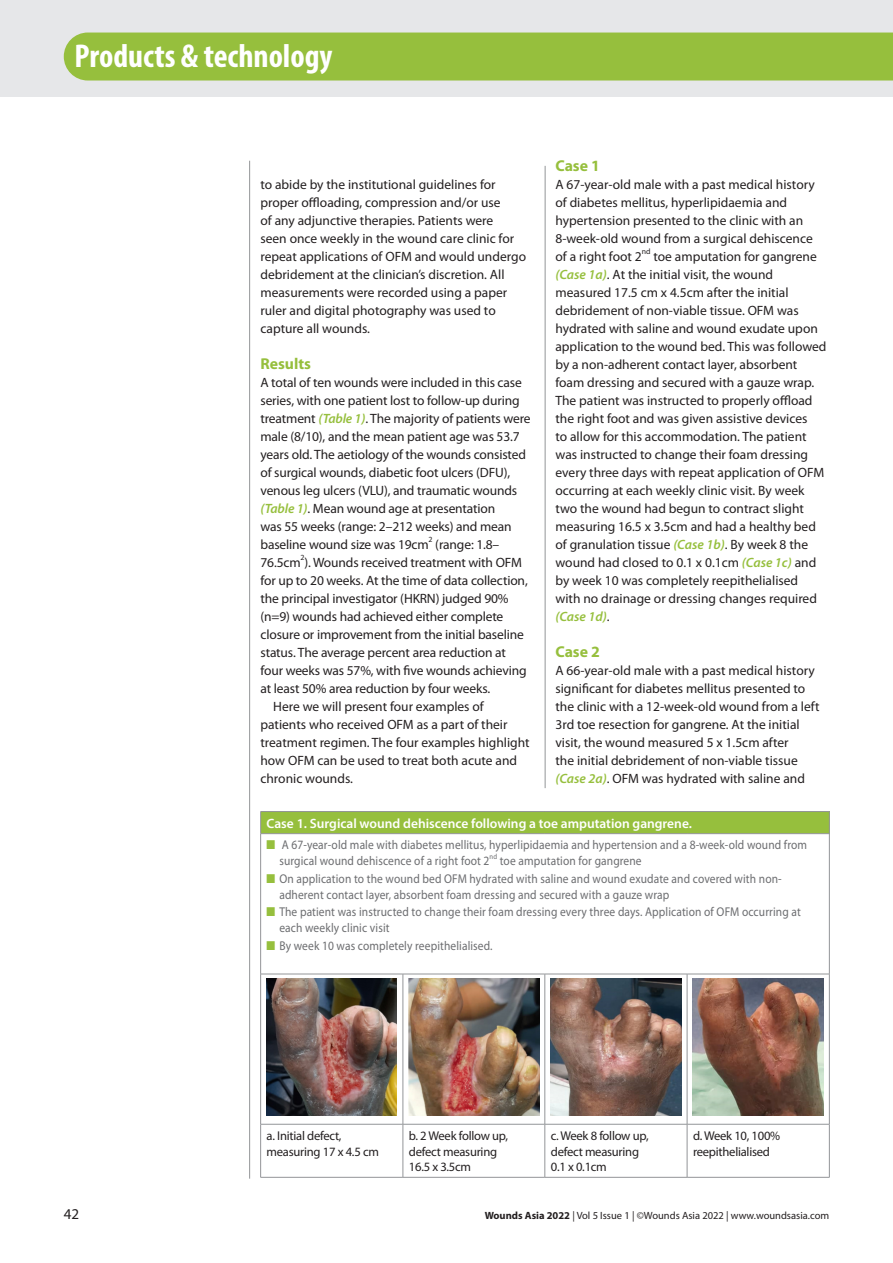
<style>
.page{position:relative;width:893px;height:1263px;background:#fff}
.page>*{position:absolute;margin:0;border:0;box-sizing:border-box;transform-origin:0 0}
.t1{font:700 condensed 33.15px "Myriad Pro";color:#fff}
.A-HEAD_CROSS_HEAD{font:700 15.75px "Myriad Pro";color:#96bf3d}
.t2{font:15px "Myriad Pro";color:#231f20}
.BODY{font:13.5px/18px "Myriad Pro";color:#231f20}
.BODY_INDENT{font:13.5px/18px "Myriad Pro";color:#231f20}
.PAGE_POINTS_PAPERS{font:600 13.5px "Myriad Pro";color:#fff}
.t3{font:12.75px/15.8px "Myriad Pro";letter-spacing:.01em;color:#6c6d70;scale:.9 1}
.TABLE_BOX_BULLETTS{font:12.75px/15.8px "Myriad Pro";letter-spacing:-.02em;color:#231f20}
.t4{font:10.5px "Myriad Pro";color:#231f20}
.BODY-2{font:7.8px "Myriad Pro";color:#231f20}
.t5{font:7.5px "Myriad Pro";color:#6c6d70;scale:.9 1}
.s1{font-weight:600;font-style:italic;color:#96bf3d}
.s2{color:#96bf3d}
.s3{font-weight:700}
</style>
<div class="page">
<div style="left:0;top:0;width:893px;height:97px;background:#e6e7e9"></div>
<div style="left:64px;top:33px;width:829px;height:48px;background:#96bf3d"></div>
<hr style="left:249px;top:161px;width:1px;height:1018px;background:#939598">
<hr style="left:545px;top:166px;width:1px;height:622px;background:#939598">
<div style="left:261px;top:811px;width:568px;height:23px;background:#96bf3d"></div>
<svg style="left:261px;top:834px;width:568px;height:343px"></svg>
<hr style="left:260px;top:811px;width:143px;height:1px;background:#939598">
<svg style="left:260px;top:812px;width:1px;height:21px"></svg>
<hr style="left:403px;top:811px;width:142px;height:1px;background:#939598">
<hr style="left:545px;top:811px;width:142px;height:1px;background:#939598">
<hr style="left:687px;top:811px;width:142px;height:1px;background:#939598">
<svg style="left:829px;top:812px;width:1px;height:21px"></svg>
<hr style="left:260px;top:833px;width:143px;height:1px;background:#939598">
<hr style="left:260px;top:834px;width:1px;height:140px;background:#939598">
<hr style="left:403px;top:833px;width:142px;height:1px;background:#939598">
<hr style="left:545px;top:833px;width:142px;height:1px;background:#939598">
<hr style="left:687px;top:833px;width:142px;height:1px;background:#939598">
<hr style="left:829px;top:834px;width:1px;height:140px;background:#939598">
<hr style="left:260px;top:974px;width:143px;height:1px;background:#939598">
<hr style="left:260px;top:974px;width:1px;height:150px;background:#939598">
<hr style="left:403px;top:974px;width:142px;height:1px;background:#939598">
<hr style="left:403px;top:974px;width:1px;height:150px;background:#939598">
<hr style="left:545px;top:974px;width:142px;height:1px;background:#939598">
<hr style="left:545px;top:974px;width:1px;height:150px;background:#939598">
<hr style="left:687px;top:974px;width:142px;height:1px;background:#939598">
<hr style="left:687px;top:974px;width:1px;height:150px;background:#939598">
<hr style="left:829px;top:974px;width:1px;height:150px;background:#939598">
<hr style="left:260px;top:1124px;width:143px;height:1px;background:#939598">
<hr style="left:260px;top:1124px;width:1px;height:53px;background:#939598">
<hr style="left:403px;top:1124px;width:142px;height:1px;background:#939598">
<hr style="left:403px;top:1124px;width:1px;height:53px;background:#939598">
<hr style="left:545px;top:1124px;width:142px;height:1px;background:#939598">
<hr style="left:545px;top:1124px;width:1px;height:53px;background:#939598">
<hr style="left:687px;top:1124px;width:142px;height:1px;background:#939598">
<hr style="left:687px;top:1124px;width:1px;height:53px;background:#939598">
<hr style="left:829px;top:1124px;width:1px;height:53px;background:#939598">
<hr style="left:260px;top:1177px;width:143px;height:1px;background:#939598">
<hr style="left:403px;top:1177px;width:142px;height:1px;background:#939598">
<hr style="left:545px;top:1177px;width:142px;height:1px;background:#939598">
<hr style="left:687px;top:1177px;width:142px;height:1px;background:#939598">
<img style="left:266px;top:979px;width:131px;height:137px">
<img style="left:408px;top:979px;width:131px;height:137px">
<img style="left:551px;top:979px;width:131px;height:137px">
<img style="left:693px;top:979px;width:131px;height:137px">
<h1 class="t1" style="left:74px;top:35px;width:260px">Products &amp; technology</h1>
<p class="A-HEAD_CROSS_HEAD" style="left:555px;top:155px;width:46px">Case 1</p>
<p class="BODY" style="left:555px;top:175px;width:261px">A 67-year-old male with a past medical history of diabetes mellitus, hyperlipidaemia and hypertension presented to the clinic with an 8-week-old wound from a surgical dehiscence of a right foot 2</p>
<p class="BODY" style="left:260px;top:175px;width:267px">to abide by the institutional guidelines for proper offloading, compression and/or use<br>of any adjunctive therapies. Patients were<br>seen once weekly in the wound care clinic for repeat applications of OFM and would undergo debridement at the clinician’s discretion. All measurements were recorded using a paper ruler and digital photography was used to capture all wounds.</p>
<p class="A-HEAD_CROSS_HEAD" style="left:260px;top:353px;width:52px">Results</p>
<p class="BODY" style="left:260px;top:373px;width:272px">A total of ten wounds were included in this case series, with one patient lost to follow-up during treatment <span class="s1">(Table 1)</span>. The majority of patients were male (8/10), and the mean patient age was 53.7 years old. The aetiology of the wounds consisted of surgical wounds, diabetic foot ulcers (DFU), venous leg ulcers (VLU), and traumatic wounds <span class="s1">(Table 1)</span>. Mean wound age at presentation<br>was 55 weeks (range: 2–212 weeks) and mean baseline wound size was 19cm</p>
<p class="BODY-2" style="left:642px;top:246px;width:10px">nd</p>
<p class="BODY" style="left:555px;top:247px;width:273px;text-indent:98px">toe amputation for gangrene <span class="s1">(Case 1a)</span>. At the initial visit, the wound measured 17.5 cm x 4.5cm after the initial debridement of non-viable tissue. OFM was hydrated with saline and wound exudate upon application to the wound bed. This was followed by a non-adherent contact layer, absorbent foam dressing and secured with a gauze wrap.<br>The patient was instructed to properly offload the right foot and was given assistive devices<br>to allow for this accommodation. The patient was instructed to change their foam dressing every three days with repeat application of OFM occurring at each weekly clinic visit. By week</p>
<p class="BODY" style="left:555px;top:499px;width:263px">two the wound had begun to contract slight measuring 16.5 x 3.5cm and had a healthy bed of granulation tissue <span class="s1">(Case 1b)</span>. By week 8 the wound had closed to 0.1 x 0.1cm <span class="s1">(Case 1c)</span> and by week 10 was completely reepithelialised with no drainage or dressing changes required <span class="s1">(Case 1d)</span>.</p>
<p class="A-HEAD_CROSS_HEAD" style="left:555px;top:641px;width:46px">Case 2</p>
<p class="BODY" style="left:555px;top:661px;width:265px">A 66-year-old male with a past medical history significant for diabetes mellitus presented to the clinic with a 12-week-old wound from a left 3rd toe resection for gangrene. At the initial visit, the wound measured 5 x 1.5cm after<br>the initial debridement of non-viable tissue <span class="s1">(Case 2a)</span>. OFM was hydrated with saline and</p>
<p class="PAGE_POINTS_PAPERS" style="left:267px;top:814px;width:427px">Case 1. Surgical wound dehiscence following a toe amputation gangrene.</p>
<p class="t3" style="left:279px;top:837px;width:588px;text-indent:-13px"><span class="s2">■</span> A 67-year-old male with diabetes mellitus, hyperlipidaemia and hypertension and a 8-week-old wound from surgical wound dehiscence of a right foot 2</p>
<p class="BODY-2" style="left:429px;top:534px;width:6px">2</p>
<p class="BODY" style="left:260px;top:535px;width:263px;text-indent:175px">(range: 1.8–<br>76.5cm ). Wounds received treatment with OFM</p>
<p class="BODY-2" style="left:301px;top:552px;width:6px">2</p>
<p class="BODY" style="left:260px;top:571px;width:269px">for up to 20 weeks. At the time of data collection, the principal investigator (HKRN) judged 90% (n=9) wounds had achieved either complete closure or improvement from the initial baseline status. The average percent area reduction at four weeks was 57%, with five wounds achieving at least 50% area reduction by four weeks.</p>
<p class="BODY_INDENT" style="left:260px;top:697px;width:271px;text-indent:13px">Here we will present four examples of patients who received OFM as a part of their treatment regimen. The four examples highlight how OFM can be used to treat both acute and chronic wounds.</p>
<p class="t5" style="left:490px;top:851px;width:10px">nd</p>
<p class="t3" style="left:500px;top:853px;width:159px">toe amputation for gangrene</p>
<p class="t3" style="left:279px;top:870px;width:560px;text-indent:-13px"><span class="s2">■</span> On application to the wound bed OFM hydrated with saline and wound exudate and covered with non&shy;adherent contact layer, absorbent foam dressing and secured with a gauze wrap</p>
<p class="t3" style="left:279px;top:904px;width:581px;text-indent:-13px"><span class="s2">■</span> The patient was instructed to change their foam dressing every three days. Application of OFM occurring at each weekly clinic visit</p>
<p class="t3" style="left:267px;top:938px;width:253px"><span class="s2">■</span> By week 10 was completely reepithelialised.</p>
<p class="TABLE_BOX_BULLETTS" style="left:267px;top:1127px;width:114px">a. Initial defect, measuring 17 x 4.5 cm</p>
<p class="TABLE_BOX_BULLETTS" style="left:409px;top:1127px;width:101px">b. 2 Week follow up, defect measuring<br>16.5 x 3.5cm</p>
<p class="TABLE_BOX_BULLETTS" style="left:551px;top:1127px;width:99px">c. Week 8 follow up, defect measuring<br>0.1 x 0.1cm</p>
<p class="TABLE_BOX_BULLETTS" style="left:693px;top:1127px;width:89px">d. Week 10, 100% reepithelialised</p>
<p class="t2" style="left:64px;top:1204px;width:17px">42</p>
<p class="t4" style="left:485px;top:1208px;width:346px"><span class="s3">Wounds Asia 2022</span> | Vol 5 Issue 1 | ©Wounds Asia 2022 | www.woundsasia.com</p>
</div>
